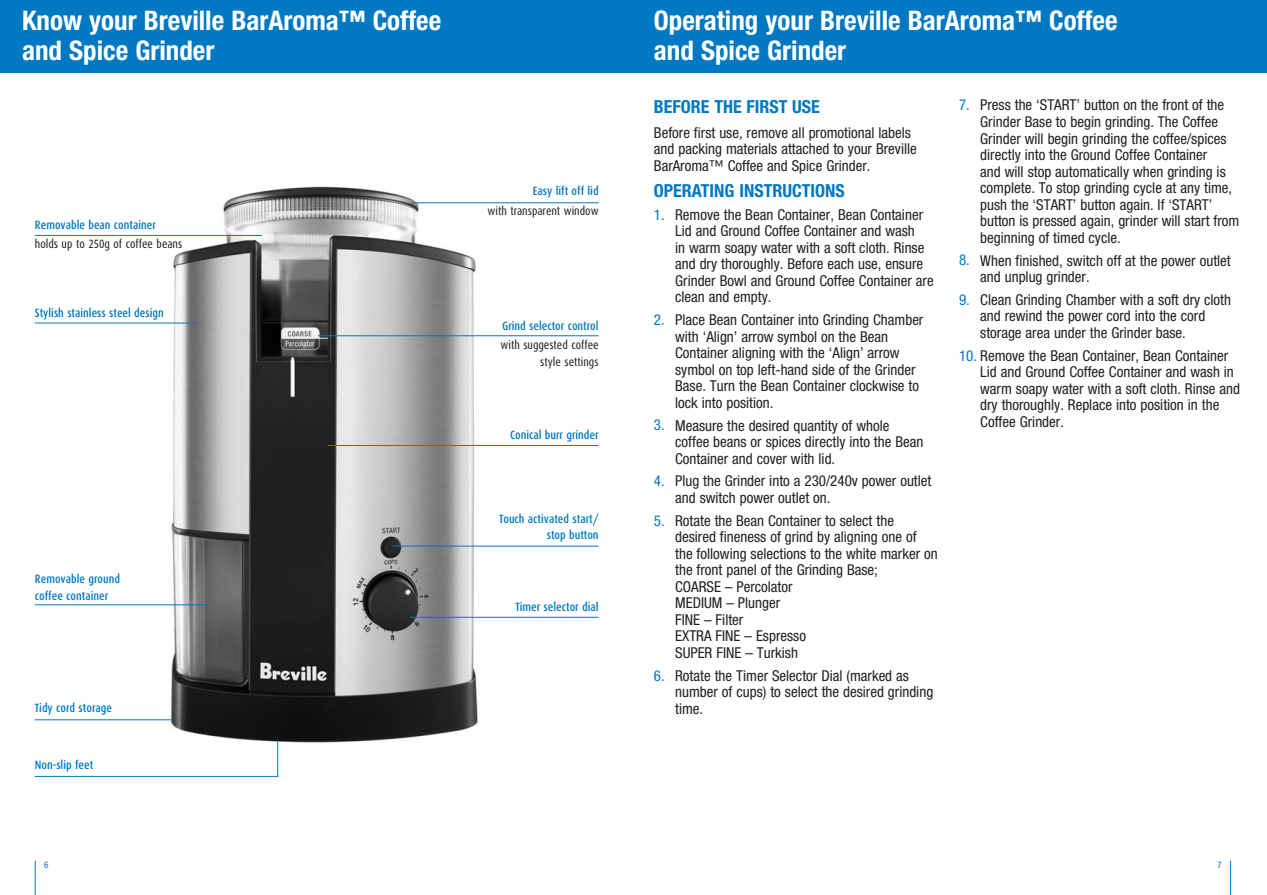
<style>
.page{position:relative;width:1267px;height:895px;background:#fff}
.page>*{position:absolute;margin:0;border:0;box-sizing:border-box;transform-origin:0 0}
.t1{font:700 condensed 27px/30px "Helvetica Neue";color:#fff}
.t2{font:700 condensed 18px "Helvetica Neue";color:#0079c2}
.t3{font:condensed 15px/16.5px "Helvetica Neue";color:#231f20}
.t4{font:condensed 15px "Helvetica Neue";color:#0079c2}
.t5{font:500 12px/16.5px "Dax Condensed";color:#0079c2;text-align:right}
.t6{font:12px/16.5px "Dax Condensed";color:#231f20;text-align:right}
.s1{color:#0079c2}
</style>
<div class="page">
<div style="left:0;top:0;width:632px;height:73px;background:#0079c2"></div>
<hr style="left:35px;top:860px;width:1px;height:34px;background:#0079c2">
<hr style="left:1229px;top:860px;width:1px;height:34px;background:#0079c2">
<div style="left:632px;top:0;width:634px;height:73px;background:#0079c2"></div>
<img style="left:94px;top:186px;width:449px;height:591px">
<hr style="left:392px;top:545px;width:206px;height:1px;background:#0079c2">
<hr style="left:410px;top:616px;width:188px;height:1px;background:#0079c2">
<hr style="left:411px;top:202px;width:187px;height:1px;background:#0079c2">
<hr style="left:318px;top:335px;width:280px;height:1px;background:#0079c2">
<hr style="left:328px;top:445px;width:270px;height:1px;background:#0079c2">
<hr style="left:35px;top:235px;width:227px;height:1px;background:#0079c2">
<hr style="left:35px;top:719px;width:136px;height:1px;background:#0079c2">
<hr style="left:35px;top:775px;width:243px;height:1px;background:#0079c2">
<hr style="left:277px;top:739px;width:1px;height:37px;background:#0079c2">
<hr style="left:35px;top:322px;width:160px;height:1px;background:#0079c2">
<hr style="left:35px;top:604px;width:173px;height:1px;background:#0079c2">
<h1 class="t1" style="left:22px;top:5px;width:420px">Know your Breville BarAroma™ Coffee and Spice Grinder</h1>
<h1 class="t1" style="left:653px;top:5px;width:465px">Operating your Breville BarAroma™ Coffee and Spice Grinder</h1>
<p class="t5" style="left:35px;top:216px;width:122px">Removable bean container</p>
<p class="t6" style="left:35px;top:236px;width:149px">holds up to 250g of coffee beans</p>
<p class="t5" style="left:35px;top:304px;width:130px">Stylish stainless steel design</p>
<p class="t5" style="left:35px;top:570px;width:87px;text-align:left">Removable ground coffee container</p>
<p class="t5" style="left:35px;top:699px;width:79px">Tidy cord storage</p>
<p class="t5" style="left:35px;top:756px;width:60px">Non-slip feet</p>
<p class="t5" style="left:532px;top:183px;width:67px">Easy lift off lid</p>
<p class="t6" style="left:487px;top:202px;width:113px">with transparent window</p>
<p class="t5" style="left:502px;top:317px;width:98px">Grind selector control</p>
<p class="t6" style="left:500px;top:336px;width:100px">with suggested coffee style settings</p>
<p class="t5" style="left:510px;top:426px;width:90px">Conical burr grinder</p>
<p class="t5" style="left:499px;top:510px;width:101px">Touch activated start/ stop button</p>
<p class="t5" style="left:515px;top:598px;width:85px">Timer selector dial</p>
<p class="t2" style="left:653px;top:95px;width:167px">Before the first use</p>
<p class="t3" style="left:653px;top:124px;width:264px">Before first use, remove all promotional labels and packing materials attached to your Breville<br>BarAroma™ Coffee and Spice Grinder.</p>
<p class="t2" style="left:653px;top:179px;width:182px">O-perating instructions</p>
<p class="t3" style="left:675px;top:206px;width:260px">Remove the Bean Container, Bean Container Lid and Ground Coffee Container and wash<br>in warm soapy water with a soft cloth. Rinse and dry thoroughly. Before each use, ensure Grinder Bowl and Ground Coffee Container are clean and empty.</p>
<p class="t3" style="left:675px;top:311px;width:250px">Place Bean Container into Grinding Chamber with ‘Align’ arrow symbol on the Bean Container aligning with the ‘Align’ arrow symbol on top left-hand side of the Grinder Base. Turn the Bean Container clockwise to lock into position.</p>
<p class="t3" style="left:675px;top:416px;width:250px">Measure the desired quantity of whole coffee beans or spices directly into the Bean<br>Container and cover with lid.</p>
<p class="t3" style="left:675px;top:472px;width:258px">Plug the Grinder into a 230/240v power outlet and switch power outlet on.</p>
<p class="t3" style="left:675px;top:512px;width:264px">Rotate the Bean Container to select the desired fineness of grind by aligning one of the following selections to the white marker on the front panel of the Grinding Base;<br>COARSE – Percolator<br>MEDIUM – Plunger<br>FINE – Filter<br>EXTRA FINE – Espresso<br>SUPER FINE – Turkish</p>
<p class="t3" style="left:675px;top:667px;width:259px">Rotate the Timer Selector Dial (marked as number of cups) to select the desired grinding time.</p>
<p class="t4" style="left:653px;top:205px;width:12px">1.</p>
<p class="t4" style="left:653px;top:311px;width:12px">2.</p>
<p class="t4" style="left:653px;top:416px;width:12px">3.</p>
<p class="t4" style="left:653px;top:472px;width:12px">4.</p>
<p class="t4" style="left:653px;top:511px;width:12px">5.</p>
<p class="t4" style="left:653px;top:666px;width:12px">6.</p>
<p class="t3" style="left:980px;top:97px;width:261px">Press the ‘START’ button on the front of the Grinder Base to begin grinding. The Coffee Grinder will begin grinding the coffee/spices directly into the Ground Coffee Container<br>and will stop automatically when grinding is complete. To stop grinding cycle at any time, push the ‘START’ button again. If ‘START’ button is pressed again, grinder will start from beginning of timed cycle.</p>
<p class="t3" style="left:980px;top:252px;width:252px">When finished, switch off at the power outlet and unplug grinder.</p>
<p class="t3" style="left:980px;top:291px;width:252px">Clean Grinding Chamber with a soft dry cloth and rewind the power cord into the cord storage area under the Grinder base.</p>
<p class="t3" style="left:980px;top:347px;width:261px;text-indent:-21px"><span class="s1">10.</span> Remove the Bean Container, Bean Container Lid and Ground Coffee Container and wash in warm soapy water with a soft cloth. Rinse and dry thoroughly. Replace into position in the Coffee Grinder.</p>
<p class="t4" style="left:958px;top:96px;width:12px">7.</p>
<p class="t4" style="left:958px;top:251px;width:12px">8.</p>
<p class="t4" style="left:958px;top:291px;width:12px">9.</p>
</div>
